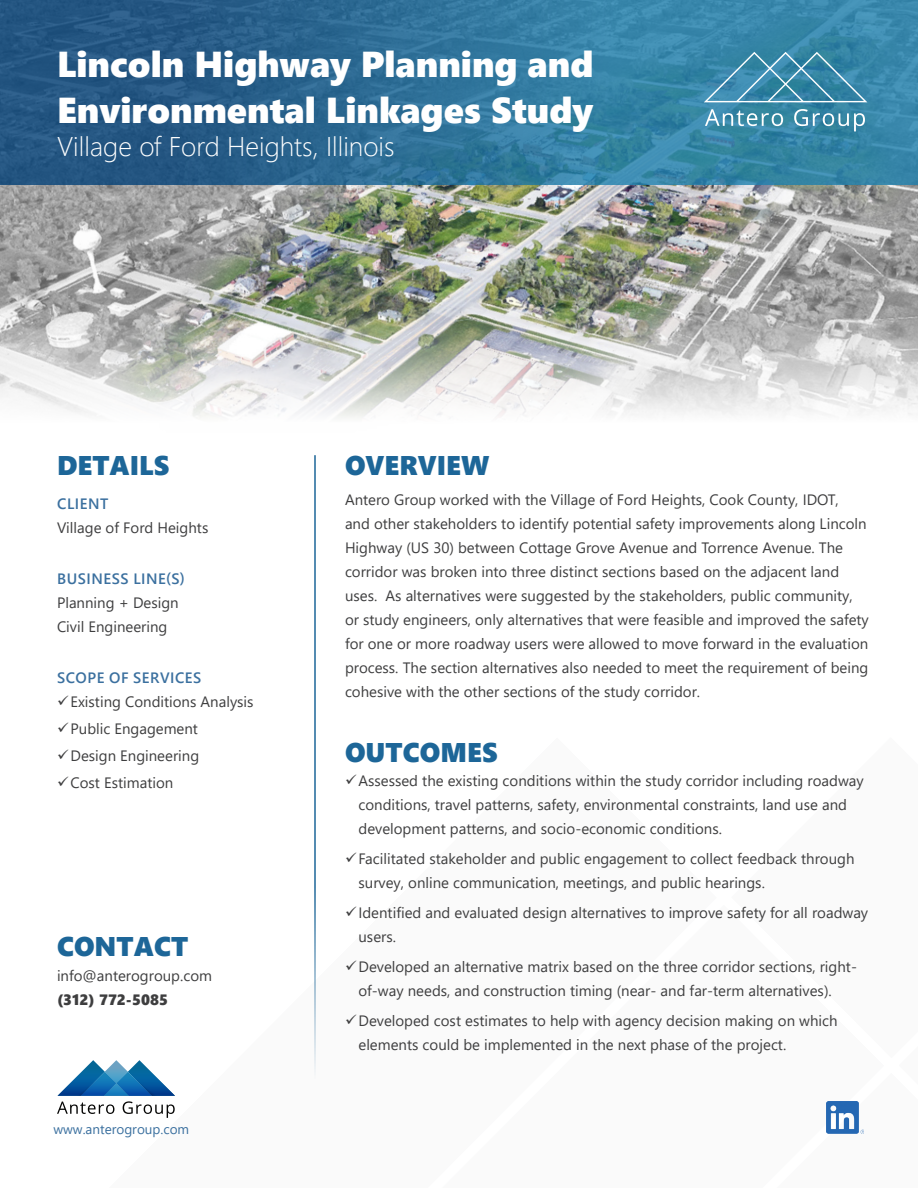
<style>
.page{position:relative;width:918px;height:1188px;background:#fff}
.page>*{position:absolute;margin:0;border:0;box-sizing:border-box;transform-origin:0 0}
.t1{font:36px/46.8px "Segoe UI Black";color:#fff}
.t2{font:27px "Segoe UI Black";color:#1d6698}
.t3{font:300 27px "Segoe UI";color:#fff}
.t4{font:15px/24px "Segoe UI";color:#3e3e3f}
.t5{font:600 15px "Segoe UI";letter-spacing:.035em;color:#3b709f}
.t6{font:15px "Segoe UI Black";color:#3e3e3f}
.t7{font:13.5px "Segoe UI";color:#3b709f}
</style>
<div class="page">
<img style="left:826px;top:1102px;width:38px;height:32px">
<svg style="left:57px;top:1060px;width:118px;height:58px"></svg>
<img style="left:0;top:185px;width:918px;height:233px">
<svg style="left:0;top:0;width:918px;height:185px;background:#2f7097"></svg>
<svg style="left:705px;top:109px;width:78px;height:17px"></svg>
<svg style="left:794px;top:109px;width:71px;height:22px;background:#5c9cb4"></svg>
<svg style="left:704px;top:52px;width:163px;height:50px;background:#4790ae"></svg>
<hr style="left:314px;top:455px;width:2px;height:633px;background:#1d6698">
<p class="t1" style="left:57px;top:38px;width:538px">Lincoln Highway Planning and<br>Environmental Linkages Study</p>
<p class="t3" style="left:57px;top:121px;width:339px">Village of Ford Heights, Illinois</p>
<p class="t2" style="left:57px;top:446px;width:114px">DETAILS</p>
<p class="t5" style="left:57px;top:489px;width:53px">CLIENT</p>
<p class="t4" style="left:57px;top:514px;width:153px">Village of Ford Heights</p>
<p class="t5" style="left:57px;top:564px;width:129px">BUSINESS LINE(S)</p>
<p class="t4" style="left:57px;top:589px;width:123px">Planning + Design</p>
<p class="t4" style="left:57px;top:613px;width:112px">Civil Engineering</p>
<p class="t5" style="left:57px;top:663px;width:146px">SCOPE OF SERVICES</p>
<p class="t4" style="left:70px;top:688px;width:185px">Existing Conditions Analysis</p>
<p class="t4" style="left:70px;top:715px;width:129px">Public Engagement</p>
<p class="t4" style="left:70px;top:742px;width:130px">Design Engineering</p>
<p class="t4" style="left:70px;top:769px;width:104px">Cost Estimation</p>
<p class="t2" style="left:57px;top:927px;width:133px">CONTACT</p>
<p class="t4" style="left:57px;top:962px;width:157px">info@anterogroup.com</p>
<p class="t6" style="left:57px;top:988px;width:113px">(312) 772-5085</p>
<p class="t7" style="left:53px;top:1116px;width:137px">www.anterogroup.com</p>
<p class="t2" style="left:345px;top:446px;width:146px">OVERVIEW</p>
<p class="t4" style="left:345px;top:486px;width:525px">Antero Group worked with the Village of Ford Heights, Cook County, IDOT,<br>and other stakeholders to identify potential safety improvements along Lincoln Highway (US 30) between Cottage Grove Avenue and Torrence Avenue. The corridor was broken into three distinct sections based on the adjacent land uses. As alternatives were suggested by the stakeholders, public community, or study engineers, only alternatives that were feasible and improved the safety for one or more roadway users were allowed to move forward in the evaluation process. The section alternatives also needed to meet the requirement of being cohesive with the other sections of the study corridor.</p>
<p class="t2" style="left:345px;top:733px;width:154px">OUTCOMES</p>
<p class="t4" style="left:358px;top:768px;width:507px">Assessed the existing conditions within the study corridor including roadway conditions, travel patterns, safety, environmental constraints, land use and development patterns, and socio-economic conditions.</p>
<p class="t4" style="left:358px;top:846px;width:498px">Facilitated stakeholder and public engagement to collect feedback through survey, online communication, meetings, and public hearings.</p>
<p class="t4" style="left:358px;top:900px;width:511px">Identified and evaluated design alternatives to improve safety for all roadway users.</p>
<p class="t4" style="left:358px;top:954px;width:500px">Developed an alternative matrix based on the three corridor sections, right&shy;of-way needs, and construction timing (near- and far-term alternatives).</p>
<p class="t4" style="left:358px;top:1008px;width:481px">Developed cost estimates to help with agency decision making on which elements could be implemented in the next phase of the project.</p>
</div>
